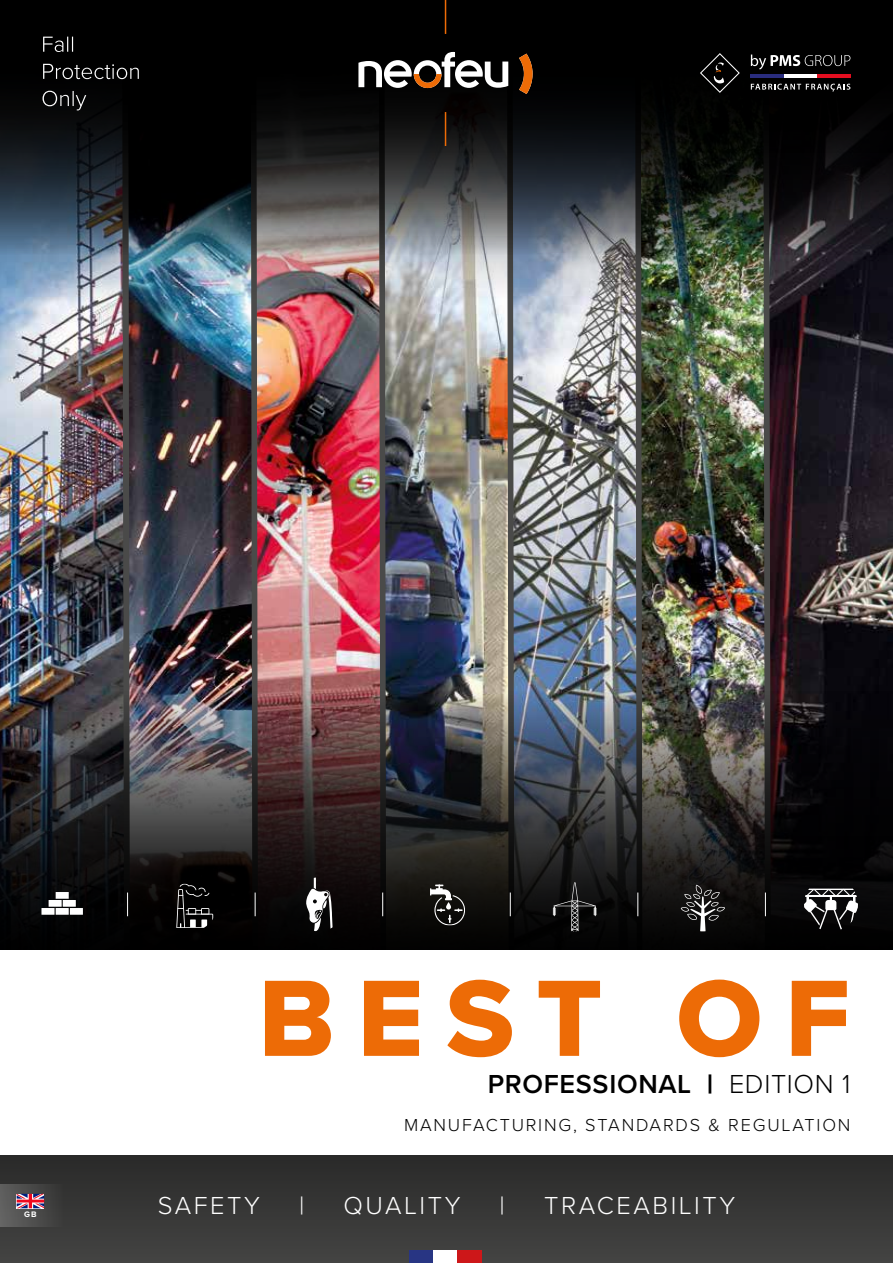
<style>
.page{position:relative;width:893px;height:1263px;background:#fff}
.page>*{position:absolute;margin:0;border:0;box-sizing:border-box;transform-origin:0 0}
.t1{font:112.5px "Proxima Nova Extrabld";letter-spacing:.2em;color:#ed6b06}
.t2{font:600 27px "Proxima Nova";letter-spacing:.025em;color:#000}
.t3{font:300 25.5px "Proxima Nova";letter-spacing:.1em;color:#fff}
.t4{font:300 18px "Proxima Nova";letter-spacing:.1em;color:#000}
.t5{font:700 8.25px "Proxima Nova";color:#fff}
.s1{font-family:"Proxima Nova Extrabld";font-weight:400}
.s2{font-weight:300}
</style>
<div class="page">
<img style="left:256px;top:299px;width:124px;height:392px">
<img style="left:513px;top:299px;width:124px;height:392px">
<img style="left:769px;top:299px;width:124px;height:392px">
<img style="left:128px;top:299px;width:124px;height:392px">
<img style="left:0;top:299px;width:124px;height:392px">
<img style="left:385px;top:299px;width:124px;height:392px">
<img style="left:641px;top:299px;width:124px;height:392px">
<img style="left:0;top:153px;width:893px;height:146px">
<div style="left:0;top:0;width:893px;height:153px;background:#000"></div>
<img style="left:0;top:691px;width:893px;height:259px">
<div style="left:0;top:999px;width:893px;height:264px;background:linear-gradient(to right,#373736,#363635)"></div>
<svg style="left:700px;top:53px;width:40px;height:40px"></svg>
<svg style="left:751px;top:55px;width:99px;height:14px"></svg>
<svg style="left:751px;top:84px;width:99px;height:7px"></svg>
<hr style="left:751px;top:74px;width:33px;height:3px;background:#292c7e">
<hr style="left:784px;top:74px;width:33px;height:3px;background:#fff">
<hr style="left:817px;top:74px;width:33px;height:3px;background:#e40e20">
<svg style="left:519px;top:54px;width:14px;height:40px"></svg>
<svg style="left:358px;top:52px;width:150px;height:36px"></svg>
<hr style="left:445px;top:0;width:1px;height:34px;background:#ed6b06">
<hr style="left:445px;top:112px;width:1px;height:34px;background:#ed6b06">
<svg style="left:43px;top:91px;width:43px;height:19px"></svg>
<svg style="left:43px;top:64px;width:96px;height:15px"></svg>
<svg style="left:43px;top:37px;width:30px;height:15px"></svg>
<div style="left:409px;top:1250px;width:24px;height:13px;background:#283583"></div>
<div style="left:433px;top:1250px;width:25px;height:13px;background:#fff"></div>
<div style="left:458px;top:1250px;width:24px;height:13px;background:#cd1719"></div>
<div style="left:0;top:950px;width:893px;height:204px;background:#fff"></div>
<svg style="left:0;top:1184px;width:303px;height:43px;background:#3a3a39"></svg>
<svg style="left:17px;top:1194px;width:27px;height:14px"></svg>
<div style="left:56px;top:908px;width:13px;height:7px;background:#fff"></div>
<div style="left:70px;top:908px;width:13px;height:7px;background:#fff"></div>
<div style="left:41px;top:908px;width:14px;height:7px;background:#fff"></div>
<div style="left:56px;top:892px;width:13px;height:7px;background:#fff"></div>
<div style="left:49px;top:900px;width:13px;height:7px;background:#fff"></div>
<div style="left:63px;top:900px;width:13px;height:7px;background:#fff"></div>
<hr style="left:173px;top:927px;width:44px;height:1px;background:#fff">
<svg style="left:176px;top:884px;width:37px;height:44px;background:#302f2f"></svg>
<svg style="left:306px;top:877px;width:28px;height:54px"></svg>
<svg style="left:430px;top:884px;width:35px;height:41px"></svg>
<svg style="left:553px;top:882px;width:44px;height:49px;background:#212121"></svg>
<svg style="left:681px;top:884px;width:44px;height:47px;background:#363535"></svg>
<svg style="left:804px;top:889px;width:54px;height:42px"></svg>
<svg style="left:127px;top:892px;width:1px;height:24px"></svg>
<svg style="left:255px;top:892px;width:1px;height:24px"></svg>
<svg style="left:382px;top:892px;width:1px;height:24px"></svg>
<svg style="left:510px;top:892px;width:1px;height:24px"></svg>
<svg style="left:637px;top:892px;width:1px;height:24px"></svg>
<svg style="left:765px;top:892px;width:1px;height:24px"></svg>
<p class="t5" style="left:24px;top:1208px;width:14px">GB</p>
<h1 class="t1" style="left:258px;top:951px;width:594px">BEST OF</h1>
<h2 class="t2" style="left:488px;top:1064px;width:364px">PROFESSIONAL <span class="s1">|</span> <span class="s2">EDITION 1</span></h2>
<p class="t4" style="left:404px;top:1111px;width:448px">MANUFACTURING, STANDARDS &amp; REGULATION</p>
<h3 class="t3" style="left:158px;top:1187px;width:104px">SAFETY</h3>
<h3 class="t3" style="left:299px;top:1187px;width:7px">|</h3>
<h3 class="t3" style="left:344px;top:1187px;width:118px">QUALITY</h3>
<h3 class="t3" style="left:500px;top:1187px;width:7px">|</h3>
<h3 class="t3" style="left:544px;top:1187px;width:193px">TRACEABILITY</h3>
</div>
